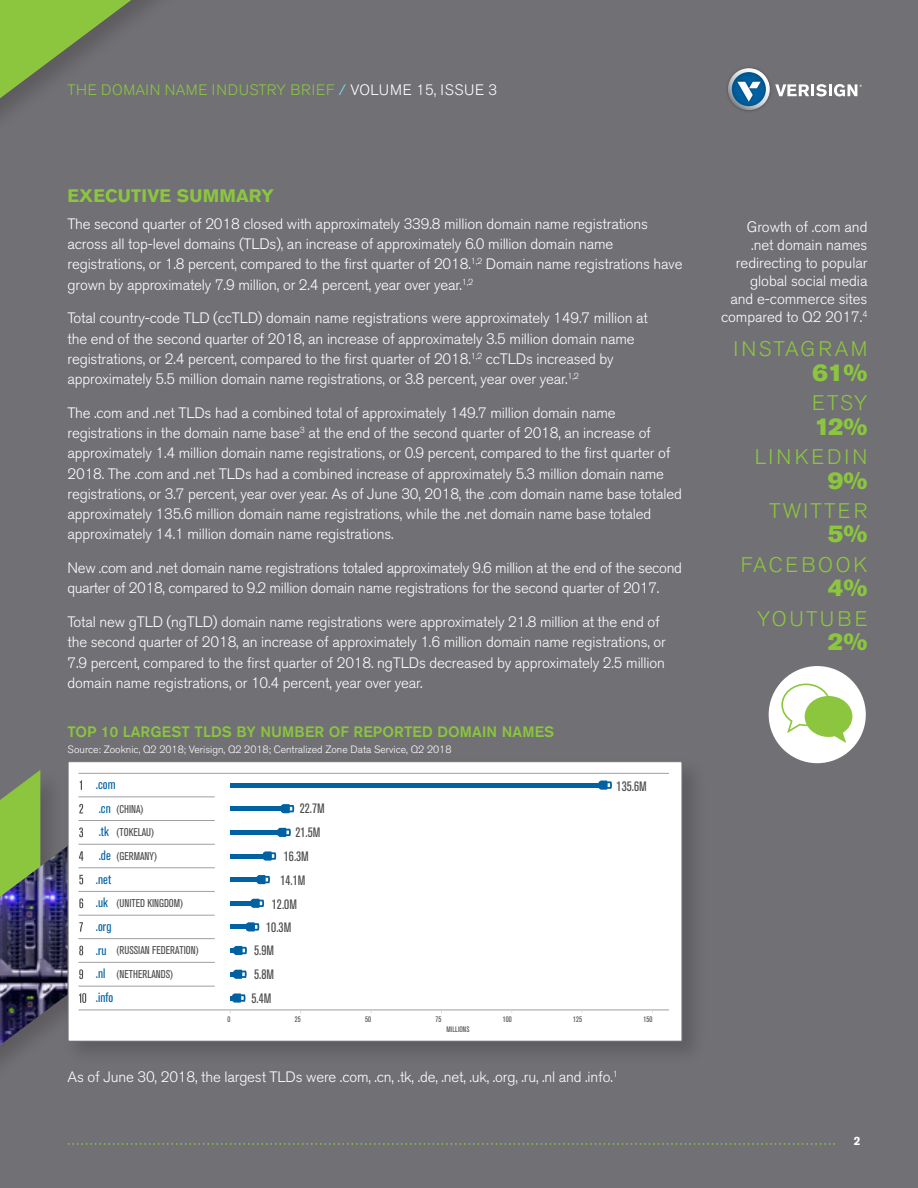
<style>
.page{position:relative;width:918px;height:1188px;background:#717074}
.page>*{position:absolute;margin:0;border:0;box-sizing:border-box;transform-origin:0 0}
.Level_1_Heading{font:24px "Akzidenz Grotesk BE Super";color:#8bc63e}
.Level_1_Heading-2{font:300 21px "Akzidenz Grotesk BQ";letter-spacing:.13em;color:#8bc63e}
.Level_1_Heading-3{font:300 21px "Akzidenz Grotesk BQ";letter-spacing:.15em;color:#8bc63e}
.Level_1_Heading-4{font:300 21px "Akzidenz Grotesk BQ";letter-spacing:.11em;color:#8bc63e}
.Level_1_Heading-5{font:700 18px "Akzidenz Grotesk BQ";letter-spacing:.01em;color:#8bc63e}
.Body_Copy{font:300 15px/20.2px "Akzidenz Grotesk BQ";letter-spacing:-.01em;color:#fff}
.Table_Titles{font:500 15px "Akzidenz Grotesk BQ";letter-spacing:.01em;color:#8bc63e}
.Standout_Paragraph{font:300 15px "Akzidenz Grotesk BQ";letter-spacing:.04em;color:#8bc63e}
.t1{font:condensed 13.5px "Akzidenz Grotesk BQ";color:#4d4d4d}
.t2{font:condensed 13.5px/23.7px "Akzidenz Grotesk BQ";color:#0061a3}
.t3{font:700 12px "Akzidenz Grotesk BQ";color:#fff}
.t4{font:condensed 11.25px "Akzidenz Grotesk BQ";color:#4d4d4d}
.Footnote_Legal{font:300 10.5px "Akzidenz Grotesk BQ";color:#fff}
.t5{font:condensed 7.95px "Akzidenz Grotesk BQ";color:#4d4d4d}
.s1{color:#81d2f5}
.s2{color:#fff}
</style>
<div class="page">
<div style="left:0;top:766px;width:64px;height:422px;background:#231f20;opacity:.25"></div>
<svg style="left:0;top:770px;width:40px;height:39px"></svg>
<div style="left:0;top:809px;width:137px;height:379px;background:#717074"></div>
<img style="left:0;top:812px;width:62px;height:233px">
<img style="left:727px;top:69px;width:44px;height:42px">
<svg style="left:728px;top:68px;width:42px;height:42px"></svg>
<svg style="left:728px;top:72px;width:38px;height:38px"></svg>
<svg style="left:775px;top:84px;width:87px;height:13px"></svg>
<svg style="left:68px;top:1143px;width:767px;height:2px"></svg>
<svg style="left:0;top:0;width:154px;height:116px"></svg>
<div style="left:62px;top:756px;width:644px;height:310px;background:#231f20;opacity:.25"></div>
<div style="left:68px;top:762px;width:614px;height:279px;background:#fff"></div>
<svg style="left:598px;top:781px;width:14px;height:9px"></svg>
<svg style="left:281px;top:804px;width:13px;height:9px"></svg>
<svg style="left:277px;top:828px;width:14px;height:9px"></svg>
<svg style="left:263px;top:851px;width:13px;height:10px"></svg>
<svg style="left:256px;top:875px;width:14px;height:9px"></svg>
<svg style="left:251px;top:899px;width:13px;height:9px"></svg>
<svg style="left:246px;top:922px;width:13px;height:9px"></svg>
<svg style="left:233px;top:946px;width:14px;height:9px"></svg>
<svg style="left:233px;top:970px;width:14px;height:9px"></svg>
<hr style="left:230px;top:783px;width:375px;height:4px;background:#0061a3">
<div style="left:230px;top:806px;width:54px;height:5px;background:#0061a3"></div>
<div style="left:230px;top:830px;width:52px;height:5px;background:#0061a3"></div>
<hr style="left:230px;top:854px;width:39px;height:4px;background:#0061a3">
<div style="left:230px;top:877px;width:33px;height:5px;background:#0061a3"></div>
<div style="left:230px;top:901px;width:27px;height:5px;background:#0061a3"></div>
<hr style="left:230px;top:925px;width:23px;height:4px;background:#0061a3">
<div style="left:230px;top:948px;width:10px;height:5px;background:#0061a3"></div>
<div style="left:230px;top:972px;width:10px;height:5px;background:#0061a3"></div>
<svg style="left:230px;top:993px;width:16px;height:10px"></svg>
<svg style="left:80px;top:780px;width:2px;height:10px"></svg>
<svg style="left:79px;top:804px;width:4px;height:9px"></svg>
<svg style="left:79px;top:828px;width:4px;height:9px"></svg>
<svg style="left:79px;top:851px;width:4px;height:10px"></svg>
<svg style="left:79px;top:875px;width:4px;height:9px"></svg>
<svg style="left:79px;top:898px;width:4px;height:10px"></svg>
<svg style="left:79px;top:922px;width:4px;height:10px"></svg>
<svg style="left:79px;top:946px;width:4px;height:9px"></svg>
<svg style="left:79px;top:969px;width:4px;height:10px"></svg>
<svg style="left:79px;top:993px;width:7px;height:10px"></svg>
<hr style="left:78px;top:1010px;width:591px;height:1px;background:#a0a0a0">
<hr style="left:78px;top:986px;width:137px;height:1px;background:#a0a0a0">
<hr style="left:78px;top:962px;width:137px;height:1px;background:#a0a0a0">
<hr style="left:78px;top:938px;width:137px;height:1px;background:#a0a0a0">
<hr style="left:78px;top:915px;width:137px;height:1px;background:#a0a0a0">
<hr style="left:78px;top:891px;width:137px;height:1px;background:#a0a0a0">
<hr style="left:78px;top:867px;width:137px;height:1px;background:#a0a0a0">
<hr style="left:78px;top:844px;width:137px;height:1px;background:#a0a0a0">
<hr style="left:78px;top:820px;width:137px;height:1px;background:#a0a0a0">
<hr style="left:78px;top:797px;width:137px;height:1px;background:#a0a0a0">
<hr style="left:78px;top:773px;width:591px;height:1px;background:#a0a0a0">
<div style="left:68px;top:761px;width:615px;height:281px;border:1px solid #717074"></div>
<div style="left:769px;top:666px;width:97px;height:97px;background:#fff;border-radius:50%"></div>
<svg style="left:781px;top:683px;width:71px;height:60px"></svg>
<p class="Standout_Paragraph" style="left:68px;top:82px;width:431px">THE DOMAIN NAME INDUSTRY BRIEF <span class="s1">/</span> <span class="s2">VOLUME 15, ISSUE 3</span></p>
<p class="Level_1_Heading-5" style="left:68px;top:185px;width:208px">EXECUTIVE SUMMARY</p>
<p class="Body_Copy" style="left:68px;top:214px;width:617px">The second quarter of 2018 closed with approximately 339.8 million domain name registrations across all top-level domains (TLDs), an increase of approximately 6.0 million domain name registrations, or 1.8 percent, compared to the first quarter of 2018.<sup>1,2</sup> Domain name registrations have grown by approximately 7.9 million, or 2.4 percent, year over year.<sup>1,2</sup></p>
<p class="Body_Copy" style="left:68px;top:308px;width:582px">Total country-code TLD (ccTLD) domain name registrations were approximately 149.7 million at the end of the second quarter of 2018, an increase of approximately 3.5 million domain name registrations, or 2.4 percent, compared to the first quarter of 2018.<sup>1,2</sup> ccTLDs increased by approximately 5.5 million domain name registrations, or 3.8 percent, year over year.<sup>1,2</sup></p>
<p class="Body_Copy" style="left:68px;top:403px;width:616px">The .com and .net TLDs had a combined total of approximately 149.7 million domain name registrations in the domain name base<sup>3</sup> at the end of the second quarter of 2018, an increase of approximately 1.4 million domain name registrations, or 0.9 percent, compared to the first quarter of 2018. The .com and .net TLDs had a combined increase of approximately 5.3 million domain name registrations, or 3.7 percent, year over year. As of June 30, 2018, the .com domain name base totaled approximately 135.6 million domain name registrations, while the .net domain name base totaled approximately 14.1 million domain name registrations.</p>
<p class="Body_Copy" style="left:68px;top:558px;width:616px">New .com and .net domain name registrations totaled approximately 9.6 million at the end of the second quarter of 2018, compared to 9.2 million domain name registrations for the second quarter of 2017.</p>
<p class="Body_Copy" style="left:68px;top:612px;width:600px">Total new gTLD (ngTLD) domain name registrations were approximately 21.8 million at the end of the second quarter of 2018, an increase of approximately 1.6 million domain name registrations, or 7.9 percent, compared to the first quarter of 2018. ngTLDs decreased by approximately 2.5 million domain name registrations, or 10.4 percent, year over year.</p>
<p class="Table_Titles" style="left:68px;top:723px;width:488px">TOP 10 LARGEST TLDS BY NUMBER OF REPORTED DOMAIN NAMES</p>
<p class="Footnote_Legal" style="left:68px;top:743px;width:386px">Source: Zooknic, Q2 2018; Verisign, Q2 2018; Centralized Zone Data Service, Q2 2018</p>
<p class="t2" style="left:96px;top:773px;width:21px">.com</p>
<p class="t1" style="left:617px;top:779px;width:32px">135.6M</p>
<p class="t1" style="left:300px;top:801px;width:27px">22.7M</p>
<p class="t1" style="left:295px;top:825px;width:27px">21.5M</p>
<p class="t1" style="left:284px;top:849px;width:27px">16.3M</p>
<p class="t1" style="left:280px;top:873px;width:27px">14.1M</p>
<p class="t1" style="left:272px;top:896px;width:27px">12.0M</p>
<p class="t1" style="left:266px;top:920px;width:27px">10.3M</p>
<p class="t1" style="left:254px;top:943px;width:21px">5.9M</p>
<p class="t1" style="left:254px;top:967px;width:21px">5.8M</p>
<p class="t1" style="left:251px;top:990px;width:21px">5.4M</p>
<p class="t4" style="left:116px;top:802px;width:29px">(CHINA)</p>
<p class="t2" style="left:99px;top:796px;width:14px">.cn .tk .de</p>
<p class="t4" style="left:116px;top:826px;width:40px">(TOKELAU)</p>
<p class="t4" style="left:116px;top:850px;width:43px">(GERMANY)</p>
<p class="t2" style="left:96px;top:867px;width:17px">.net</p>
<p class="t2" style="left:96px;top:891px;width:14px">.uk</p>
<p class="t4" style="left:116px;top:897px;width:69px">(UNITED KINGDOM)</p>
<p class="t2" style="left:96px;top:915px;width:17px">.org</p>
<p class="t4" style="left:116px;top:944px;width:84px">(RUSSIAN FEDERATION)</p>
<p class="t2" style="left:96px;top:938px;width:12px">.ru .nl</p>
<p class="t4" style="left:116px;top:967px;width:59px">(NETHERLANDS)</p>
<p class="t2" style="left:96px;top:985px;width:19px">.info</p>
<p class="t5" style="left:227px;top:1015px;width:4px">0</p>
<p class="t5" style="left:295px;top:1015px;width:7px">25</p>
<p class="t5" style="left:365px;top:1015px;width:7px">50</p>
<p class="t5" style="left:435px;top:1015px;width:7px">75</p>
<p class="t5" style="left:503px;top:1015px;width:10px">100</p>
<p class="t5" style="left:573px;top:1015px;width:10px">125</p>
<p class="t5" style="left:644px;top:1015px;width:10px">150</p>
<p class="t5" style="left:447px;top:1025px;width:24px">MILLIONS</p>
<p class="Body_Copy" style="left:68px;top:1067px;width:552px">As of June 30, 2018, the largest TLDs were .com, .cn, .tk, .de, .net, .uk, .org, .ru, .nl and .info.<sup>1</sup></p>
<p class="Body_Copy" style="left:721px;top:218px;width:148px;line-height:18px;text-align:right">Growth of .com and .net domain names redirecting to popular global social media<br>and e-commerce sites compared to Q2 2017.<sup>4</sup></p>
<p class="Level_1_Heading-2" style="left:733px;top:337px;width:136px">INSTAGRAM</p>
<p class="Level_1_Heading" style="left:812px;top:358px;width:57px">61%</p>
<p class="Level_1_Heading-2" style="left:812px;top:391px;width:57px">ETSY</p>
<p class="Level_1_Heading" style="left:815px;top:412px;width:54px">12%</p>
<p class="Level_1_Heading-3" style="left:755px;top:445px;width:114px">LINKEDIN</p>
<p class="Level_1_Heading" style="left:828px;top:466px;width:41px">9%</p>
<p class="Level_1_Heading-4" style="left:769px;top:499px;width:100px">TWITTER</p>
<p class="Level_1_Heading" style="left:828px;top:520px;width:41px">5%</p>
<p class="Level_1_Heading-2" style="left:741px;top:553px;width:128px">FACEBOOK</p>
<p class="Level_1_Heading" style="left:828px;top:574px;width:41px">4%</p>
<p class="Level_1_Heading-2" style="left:757px;top:607px;width:112px">YOUTUBE</p>
<p class="Level_1_Heading" style="left:828px;top:628px;width:41px">2%</p>
<p class="t3" style="left:854px;top:1133px;width:8px">2</p>
</div>
